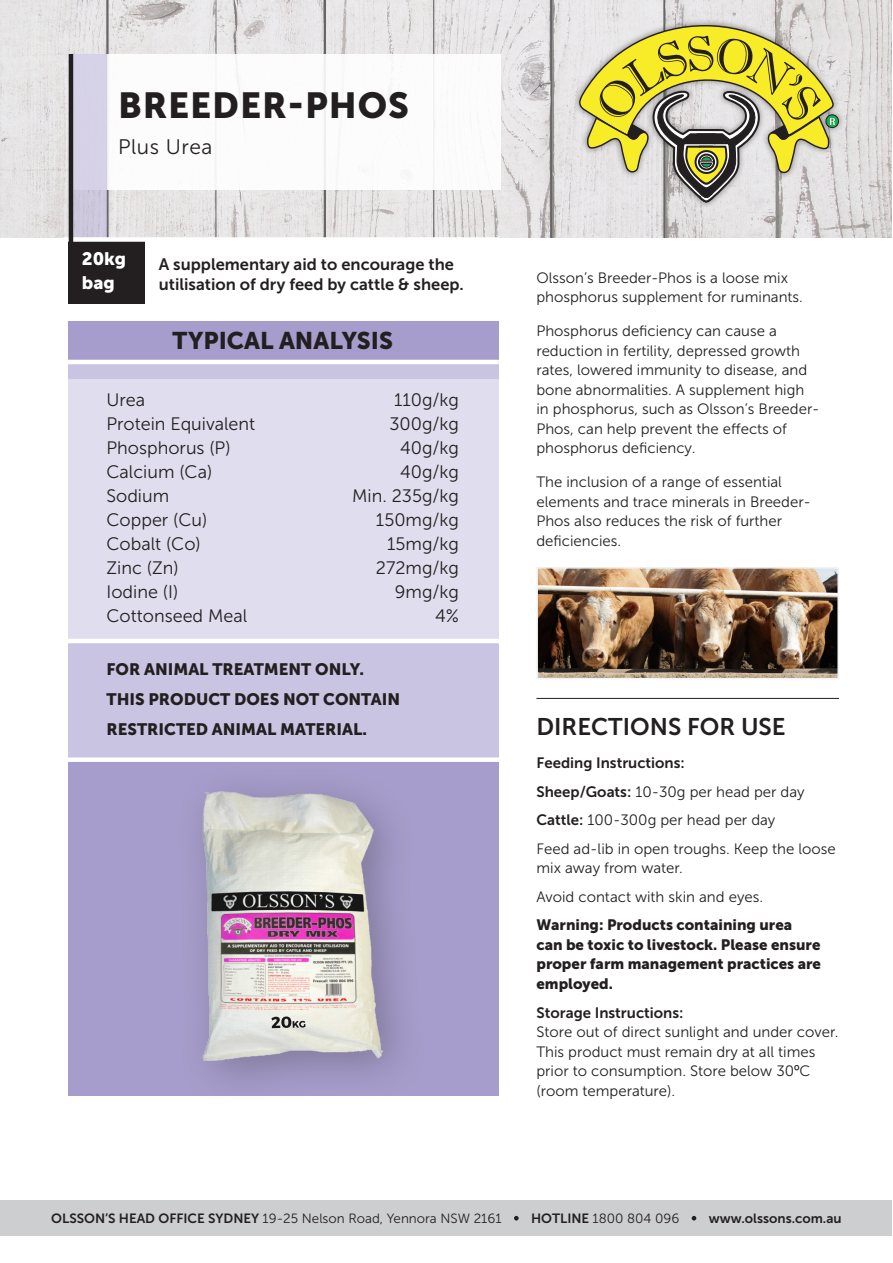
<style>
.page{position:relative;width:893px;height:1263px;background:#fff}
.page>*{position:absolute;margin:0;border:0;box-sizing:border-box;transform-origin:0 0}
.t1{font:36px "Museo Sans 900";letter-spacing:.025em;color:#231f20}
.t2{font:24px "Museo Sans 700";color:#231f20}
.t3{font:24px "Museo Sans 900";color:#231f20}
.t4{font:21px "Museo Sans 300";letter-spacing:.025em;color:#231f20}
.t5{font:18px "Museo Sans 300";color:#231f20}
.t6{font:18px/24px "Museo Sans 900";color:#fff}
.t7{font:16.5px/30px "Museo Sans 900";color:#231f20}
.t8{font:16.5px/19.8px "Museo Sans 700";color:#231f20}
.t9{font:15px/19.5px "Museo Sans 300";color:#231f20}
.t10{font:15px/19.5px "Museo Sans 900";color:#231f20}
.t11{font:15px "Museo Sans 700";color:#231f20}
.t12{font:13.35px "Museo Sans 300";color:#231f20}
.t13{font:13.35px "Museo Sans 700";color:#231f20}
.s1{font-family:"Museo Sans 700"}
.s2{font-family:"Arial"}
</style>
<div class="page">
<div style="left:0;top:1200px;width:891px;height:35px;background:#cdced0"></div>
<img style="left:0;top:0;width:892px;height:237px">
<div style="left:71px;top:54px;width:429px;height:136px;background:#fff"></div>
<div style="left:573px;top:19px;width:272px;height:190px;background:#231f20;opacity:.52"></div>
<svg style="left:826px;top:115px;width:12px;height:13px"></svg>
<div style="left:825px;top:114px;width:14px;height:14px;border:1px solid #231f20;border-radius:50%"></div>
<svg style="left:579px;top:25px;width:256px;height:177px;background:#c6c080"></svg>
<div style="left:69px;top:321px;width:430px;height:668px;background:#e0ddee"></div>
<div style="left:69px;top:321px;width:430px;height:57px;background:#c9c4e1"></div>
<div style="left:69px;top:321px;width:430px;height:39px;background:#a79dcc"></div>
<hr style="left:63px;top:360px;width:436px;height:4px;background:#fff">
<svg style="left:73px;top:54px;width:33px;height:183px;background:#d2cde2"></svg>
<div style="left:69px;top:239px;width:76px;height:65px;background:#231f20"></div>
<div style="left:69px;top:641px;width:430px;height:116px;background:#c9c4e1"></div>
<div style="left:69px;top:759px;width:430px;height:336px;background:#a79dcc"></div>
<div style="left:66px;top:757px;width:436px;height:5px;background:#fff"></div>
<div style="left:173px;top:762px;width:257px;height:347px;background:#231f20;opacity:.3"></div>
<img style="left:173px;top:772px;width:257px;height:311px">
<hr style="left:63px;top:639px;width:438px;height:4px;background:#fff">
<hr style="left:536px;top:698px;width:303px;height:1px;background:#231f20">
<svg style="left:514px;top:1216px;width:5px;height:4px"></svg>
<svg style="left:692px;top:1216px;width:4px;height:4px"></svg>
<div style="left:63px;top:237px;width:436px;height:5px;background:#fff"></div>
<hr style="left:69px;top:54px;width:4px;height:246px;background:#231f20">
<img style="left:539px;top:570px;width:297px;height:106px">
<div style="left:536px;top:567px;width:303px;height:112px;border:2px solid #f2f3f4"></div>
<p class="t1" style="left:118px;top:85px;width:292px">BREEDER-PHOS</p>
<p class="t4" style="left:118px;top:135px;width:96px">Plus Urea</p>
<p class="t6" style="left:82px;top:247px;width:46px">20kg bag</p>
<p class="t8" style="left:159px;top:254px;width:306px">A supplementary aid to encourage the utilisation of dry feed by cattle &amp; sheep.</p>
<p class="t3" style="left:172px;top:327px;width:222px">TYPICAL ANALYSIS</p>
<p class="t5" style="left:106px;top:390px;width:40px">Urea</p>
<p class="t5" style="left:106px;top:414px;width:150px">Protein Equivalent</p>
<p class="t5" style="left:106px;top:438px;width:126px">Phosphorus (P)</p>
<p class="t5" style="left:106px;top:462px;width:107px">Calcium (Ca)</p>
<p class="t5" style="left:106px;top:486px;width:64px">Sodium</p>
<p class="t5" style="left:106px;top:510px;width:102px">Copper (Cu)</p>
<p class="t5" style="left:106px;top:534px;width:96px">Cobalt (Co)</p>
<p class="t5" style="left:106px;top:558px;width:74px">Zinc (Zn)</p>
<p class="t5" style="left:106px;top:582px;width:73px">Iodine (I)</p>
<p class="t5" style="left:106px;top:606px;width:142px">Cottonseed Meal</p>
<p class="t5" style="left:394px;top:390px;width:66px">110g/kg</p>
<p class="t5" style="left:389px;top:414px;width:71px">300g/kg</p>
<p class="t5" style="left:400px;top:438px;width:60px">40g/kg</p>
<p class="t5" style="left:400px;top:462px;width:60px">40g/kg</p>
<p class="t5" style="left:352px;top:486px;width:108px">Min. 235g/kg</p>
<p class="t5" style="left:376px;top:510px;width:85px">150mg/kg</p>
<p class="t5" style="left:387px;top:534px;width:73px">15mg/kg</p>
<p class="t5" style="left:376px;top:558px;width:85px">272mg/kg</p>
<p class="t5" style="left:395px;top:582px;width:66px">9mg/kg</p>
<p class="t5" style="left:435px;top:606px;width:25px">4%</p>
<p class="t7" style="left:106px;top:654px;width:259px">FOR ANIMAL TREATMENT ONLY.</p>
<p class="t7" style="left:106px;top:684px;width:295px">THIS PRODUCT DOES NOT CONTAIN<br>RESTRICTED ANIMAL MATERIAL.</p>
<p class="t9" style="left:536px;top:268px;width:268px">Olsson’s Breeder-Phos is a loose mix phosphorus supplement for ruminants.</p>
<p class="t9" style="left:536px;top:321px;width:284px">Phosphorus deficiency can cause a reduction in fertility, depressed growth rates, lowered immunity to disease, and bone abnormalities. A supplement high in phosphorus, such as Olsson’s Breeder-Phos, can help prevent the effects of phosphorus deficiency.</p>
<p class="t9" style="left:536px;top:472px;width:276px">The inclusion of a range of essential elements and trace minerals in Breeder-<br>Phos also reduces the risk of further deficiencies.</p>
<p class="t2" style="left:536px;top:714px;width:251px">DIRECTIONS FOR USE</p>
<p class="t11" style="left:536px;top:755px;width:150px">Feeding Instructions:</p>
<p class="t9" style="left:536px;top:782px;width:270px"><span class="s1">Sheep/Goats:</span> 10-30g per head per day</p>
<p class="t9" style="left:536px;top:811px;width:240px"><span class="s1">Cattle:</span> 100-300g per head per day</p>
<p class="t9" style="left:536px;top:839px;width:301px">Feed ad-lib in open troughs. Keep the loose mix away from water.</p>
<p class="t9" style="left:536px;top:887px;width:228px">Avoid contact with skin and eyes.</p>
<p class="t10" style="left:536px;top:915px;width:286px">Warning: Products containing urea can be toxic to livestock. Please ensure proper farm management practices are employed.</p>
<p class="t11" style="left:536px;top:1004px;width:149px">Storage Instructions:</p>
<p class="t9" style="left:536px;top:1022px;width:304px">Store out of direct sunlight and under cover.<br>This product must remain dry at all times prior to consumption. Store below 30<span class="s2">º</span>C (room temperature).</p>
<p class="t12" style="left:51px;top:1211px;width:452px"><span class="s1">OLSSON’S HEAD OFFICE SYDNEY</span> 19-25 Nelson Road, Yennora NSW 2161</p>
<p class="t12" style="left:531px;top:1211px;width:150px"><span class="s1">HOTLINE</span> 1800 804 096</p>
<p class="t13" style="left:709px;top:1210px;width:134px">www.olssons.com.au</p>
</div>
